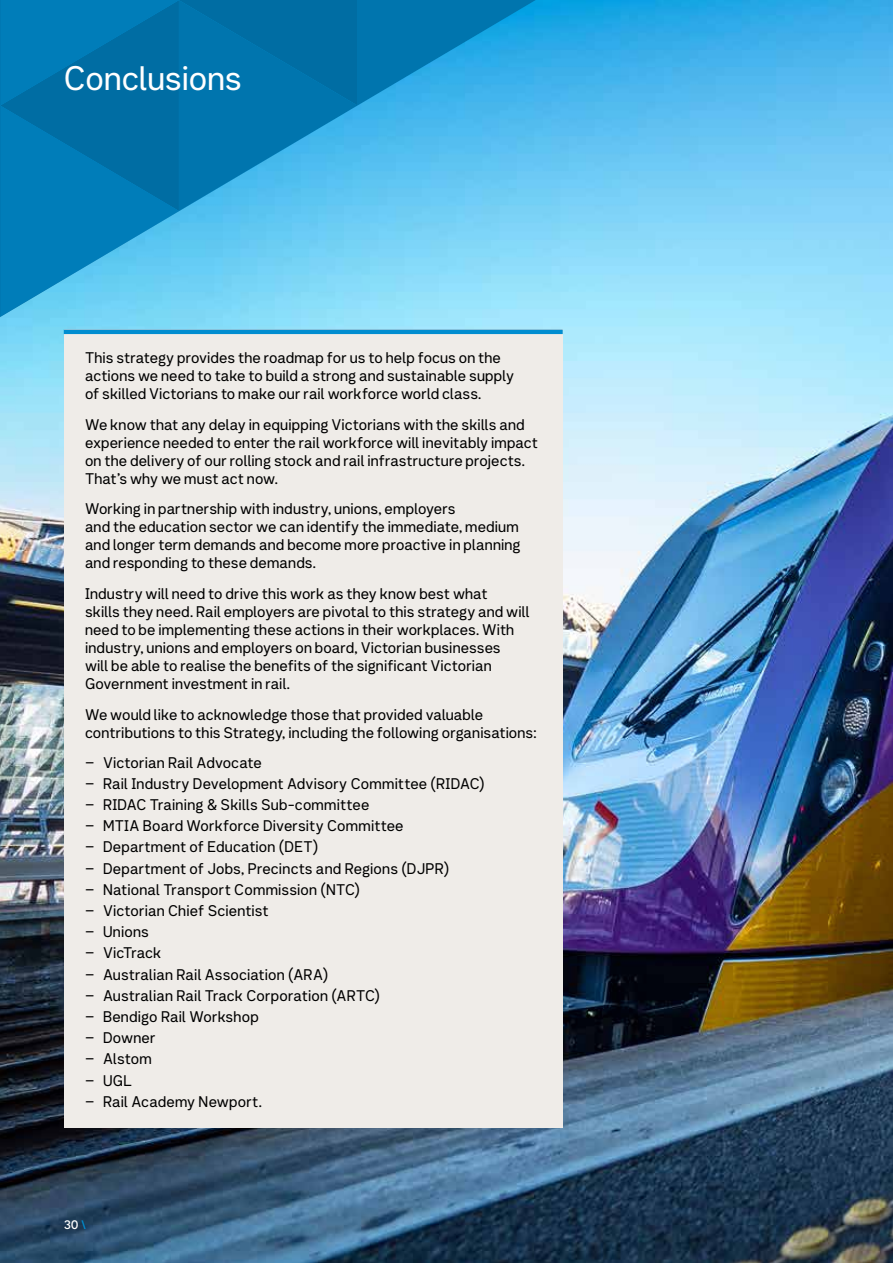
<style>
.page{position:relative;width:893px;height:1263px;background:#fff}
.page>*{position:absolute;margin:0;border:0;box-sizing:border-box;transform-origin:0 0}
.t1{font:33px "Network Sans 2019 Regular";letter-spacing:-.005em;color:#fff}
.t2{font:15px/21.1px "Network Sans 2019 Regular";letter-spacing:.005em;color:#000}
.t3{font:12px "Network Sans 2019 Medium";color:#fff}
.s1{color:#008dd0}
</style>
<div class="page">
<img style="left:0;top:0;width:893px;height:1263px">
<svg style="left:0;top:0;width:536px;height:317px;background:#329ed0"></svg>
<div style="left:64px;top:334px;width:499px;height:794px;background:#efece8"></div>
<hr style="left:64px;top:330px;width:499px;height:4px;background:#008dd0">
<h1 class="t1" style="left:64px;top:50px;width:180px">Conclusions</h1>
<p class="t2" style="left:85px;top:348px;width:430px;line-height:18px">This strategy provides the roadmap for us to help focus on the actions we need to take to build a strong and sustainable supply of skilled Victorians to make our rail workforce world class.</p>
<p class="t2" style="left:85px;top:414px;width:454px;line-height:18px">We know that any delay in equipping Victorians with the skills and experience needed to enter the rail workforce will inevitably impact on the delivery of our rolling stock and rail infrastructure projects.<br>That’s why we must act now.</p>
<p class="t2" style="left:85px;top:499px;width:437px;line-height:18px">Working in partnership with industry, unions, employers<br>and the education sector we can identify the immediate, medium and longer term demands and become more proactive in planning and responding to these demands.</p>
<p class="t2" style="left:85px;top:584px;width:446px;line-height:18px">Industry will need to drive this work as they know best what<br>skills they need. Rail employers are pivotal to this strategy and will need to be implementing these actions in their workplaces. With industry, unions and employers on board, Victorian businesses<br>will be able to realise the benefits of the significant Victorian Government investment in rail.</p>
<p class="t2" style="left:85px;top:705px;width:453px;line-height:18px">We would like to acknowledge those that provided valuable contributions to this Strategy, including the following organisations:</p>
<p class="t2" style="left:85px;top:751px;width:401px">− Victorian Rail Advocate<br>− Rail Industry Development Advisory Committee (RIDAC) − RIDAC Training &amp; Skills Sub-committee<br>− MTIA Board Workforce Diversity Committee<br>− Department of Education (DET)<br>− Department of Jobs, Precincts and Regions (DJPR)<br>− National Transport Commission (NTC)<br>− Victorian Chief Scientist<br>− Unions<br>− VicTrack<br>− Australian Rail Association (ARA)<br>− Australian Rail Track Corporation (ARTC)<br>− Bendigo Rail Workshop<br>− Downer<br>− Alstom<br>− UGL<br>− Rail Academy Newport.</p>
<p class="t3" style="left:64px;top:1214px;width:24px">30<span class="s1">\</span></p>
</div>
